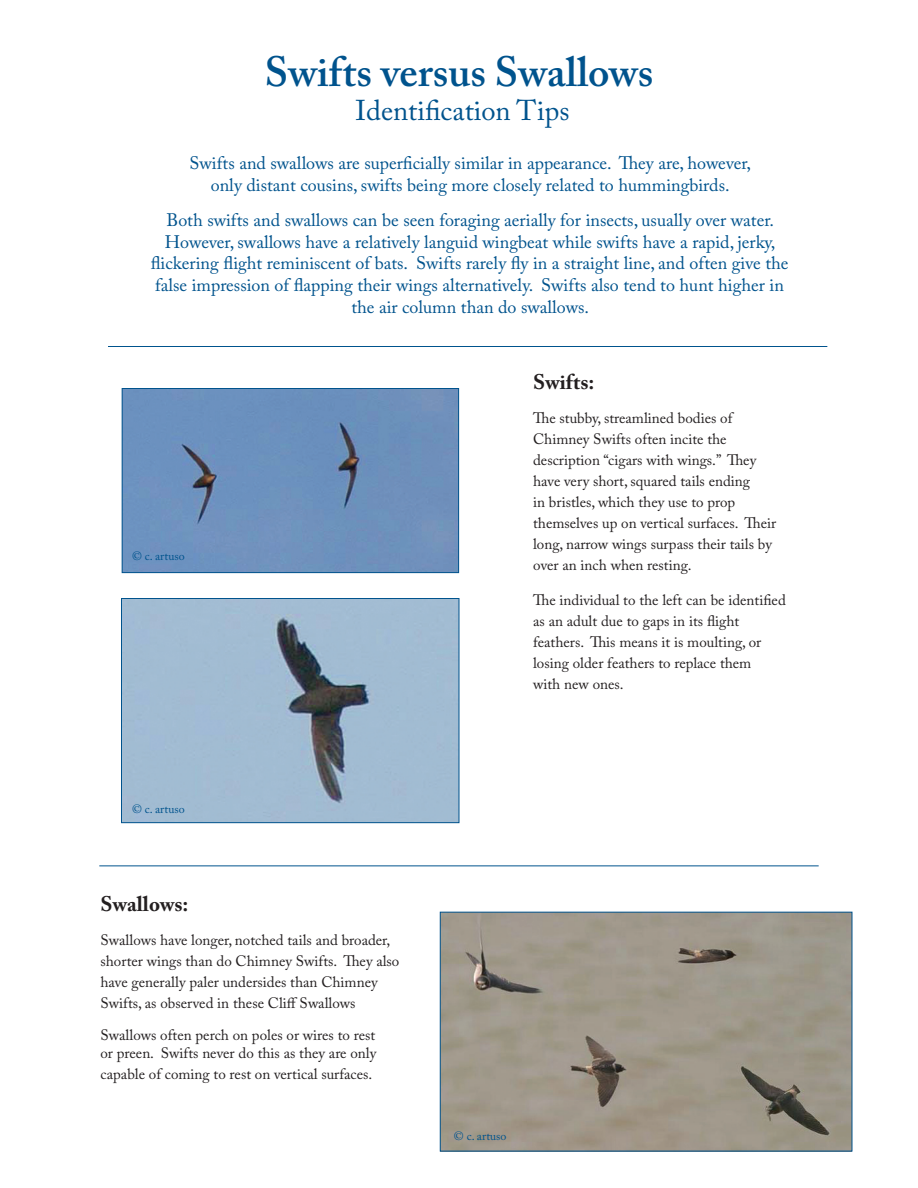
<style>
.page{position:relative;width:918px;height:1188px;background:#fff}
.page>*{position:absolute;margin:0;border:0;box-sizing:border-box;transform-origin:0 0}
.t1{font:600 42px "Adobe Caslon Pro";color:#00538d}
.t2{font:28.5px "Adobe Caslon Pro";color:#00538d}
.t3{font:700 21px "Adobe Caslon Pro";color:#231f20}
.t4{font:18px/21.6px "Adobe Caslon Pro";color:#00538d;text-align:center}
.t5{font:15px/21px "Adobe Caslon Pro";color:#231f20}
.t6{font:12px "Adobe Caslon Pro";color:#00538d}
</style>
<div class="page">
<div style="left:124px;top:390px;width:333px;height:181px;background:#6c91bd"></div>
<div style="left:122px;top:388px;width:337px;height:185px;border:1px solid #00538d"></div>
<img style="left:123px;top:600px;width:334px;height:221px">
<div style="left:121px;top:598px;width:338px;height:225px;border:1px solid #00538d"></div>
<hr style="left:108px;top:346px;width:719px;height:1px;background:#00538d">
<hr style="left:99px;top:866px;width:720px;height:1px;background:#00538d">
<img style="left:442px;top:914px;width:408px;height:235px">
<div style="left:440px;top:912px;width:412px;height:239px;border:1px solid #00538d"></div>
<p class="t1" style="left:265px;top:47px;width:390px">Swifts versus Swallows</p>
<p class="t2" style="left:356px;top:93px;width:216px">Identification Tips</p>
<p class="t4" style="left:189px;top:152px;width:563px">Swifts and swallows are superficially similar in appearance. They are, however, only distant cousins, swifts being more closely related to hummingbirds.</p>
<p class="t4" style="left:151px;top:209px;width:639px">Both swifts and swallows can be seen foraging aerially for insects, usually over water.<br>However, swallows have a relatively languid wingbeat while swifts have a rapid, jerky, flickering flight reminiscent of bats. Swifts rarely fly in a straight line, and often give the false impression of flapping their wings alternatively. Swifts also tend to hunt higher in the air column than do swallows.</p>
<p class="t6" style="left:132px;top:548px;width:54px">© c. artuso</p>
<p class="t6" style="left:132px;top:802px;width:54px">© c. artuso</p>
<p class="t3" style="left:100px;top:891px;width:90px">Swallows:</p>
<p class="t5" style="left:100px;top:930px;width:300px">Swallows have longer, notched tails and broader, shorter wings than do Chimney Swifts. They also have generally paler undersides than Chimney Swifts, as observed in these Cliff Swallows</p>
<p class="t5" style="left:100px;top:1026px;width:277px;line-height:18px">Swallows often perch on poles or wires to rest or preen. Swifts never do this as they are only</p>
<p class="t5" style="left:100px;top:1063px;width:273px">capable of coming to rest on vertical surfaces.</p>
<p class="t3" style="left:533px;top:369px;width:63px">Swifts:</p>
<p class="t5" style="left:533px;top:407px;width:245px">The stubby, streamlined bodies of Chimney Swifts often incite the description “cigars with wings.” They have very short, squared tails ending<br>in bristles, which they use to prop themselves up on vertical surfaces. Their long, narrow wings surpass their tails by over an inch when resting.</p>
<p class="t5" style="left:533px;top:589px;width:254px">The individual to the left can be identified as an adult due to gaps in its flight feathers. This means it is moulting, or losing older feathers to replace them<br>with new ones.</p>
<p class="t6" style="left:454px;top:1129px;width:54px">© c. artuso</p>
</div>
